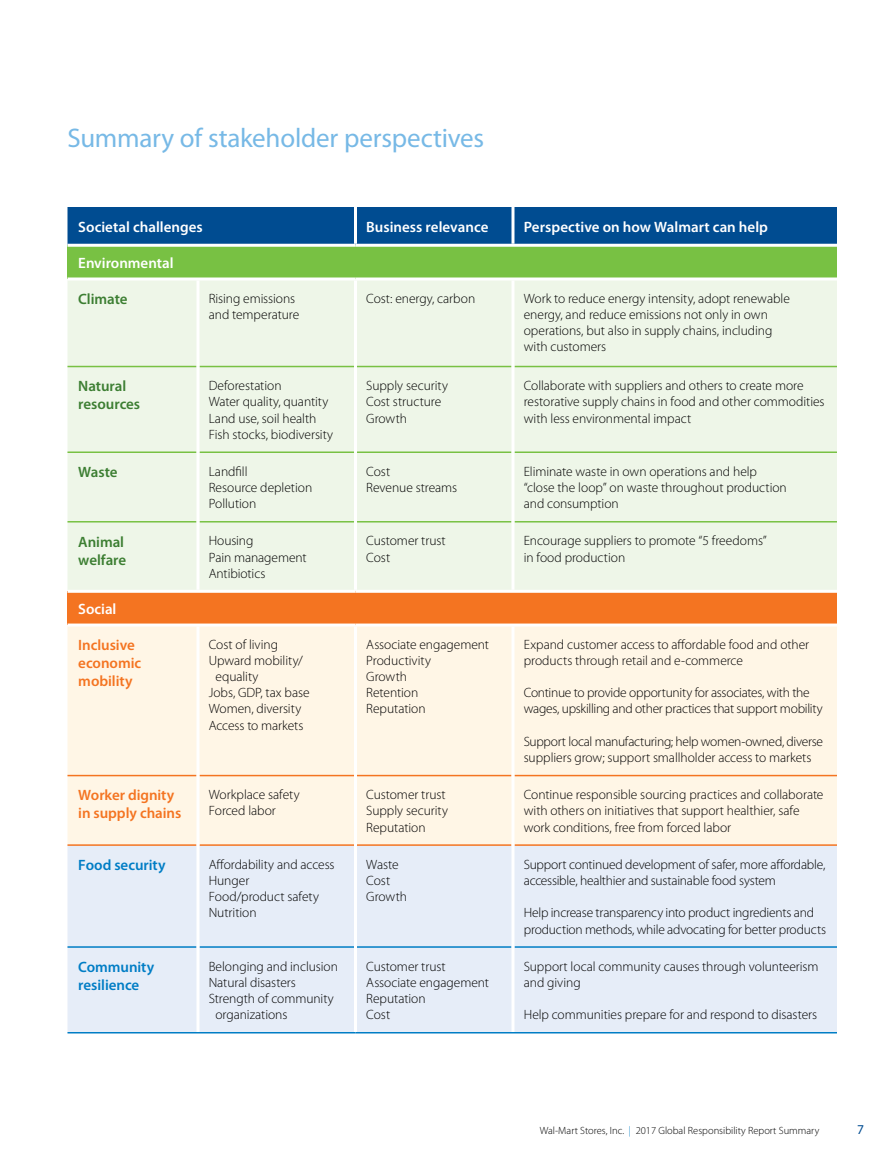
<style>
.page{position:relative;width:891px;height:1161px;background:#fff}
.page>*{position:absolute;margin:0;border:0;box-sizing:border-box;transform-origin:0 0}
.t1{font:27px "Myriad Pro";letter-spacing:-.01em;color:#77b9e6}
.t2{font:600 15px "Myriad Pro";color:#fff}
.t3{font:600 15px/18px "Myriad Pro";letter-spacing:-.005em;color:#f47421}
.t4{font:600 15px/18px "Myriad Pro";letter-spacing:-.005em;color:#3c7e32}
.t5{font:600 15px/18px "Myriad Pro";letter-spacing:-.005em;color:#007dc5}
.t6{font:300 13.5px/16.2px "Myriad Pro";letter-spacing:-.005em;color:#000}
.t7{font:13.5px "Myriad Pro";color:#004c91}
.t8{font:300 10.5px "Myriad Pro";color:#000}
.s1{color:#007dc5}
</style>
<div class="page">
<div style="left:68px;top:207px;width:769px;height:37px;background:#004c91"></div>
<div style="left:68px;top:245px;width:769px;height:34px;background:#78c143"></div>
<div style="left:68px;top:280px;width:769px;height:310px;background:#eef6e8"></div>
<div style="left:68px;top:591px;width:769px;height:34px;background:#f47421"></div>
<div style="left:68px;top:627px;width:769px;height:217px;background:#fff6e6"></div>
<div style="left:68px;top:846px;width:769px;height:186px;background:#e6edf8"></div>
<hr style="left:68px;top:844px;width:128px;height:2px;background:#f47421">
<hr style="left:200px;top:844px;width:154px;height:2px;background:#f47421">
<hr style="left:357px;top:844px;width:155px;height:2px;background:#f47421">
<hr style="left:514px;top:844px;width:323px;height:2px;background:#f47421">
<hr style="left:68px;top:775px;width:128px;height:1px;background:#f47421">
<hr style="left:200px;top:775px;width:154px;height:1px;background:#f47421">
<hr style="left:357px;top:775px;width:155px;height:1px;background:#f47421">
<hr style="left:514px;top:775px;width:323px;height:1px;background:#f47421">
<hr style="left:68px;top:946px;width:128px;height:2px;background:#007dc5">
<hr style="left:200px;top:946px;width:154px;height:2px;background:#007dc5">
<hr style="left:357px;top:946px;width:155px;height:2px;background:#007dc5">
<hr style="left:514px;top:946px;width:323px;height:2px;background:#007dc5">
<hr style="left:68px;top:1032px;width:130px;height:2px;background:#007dc5">
<hr style="left:198px;top:1032px;width:158px;height:2px;background:#007dc5">
<hr style="left:356px;top:1032px;width:157px;height:2px;background:#007dc5">
<hr style="left:513px;top:1032px;width:324px;height:2px;background:#007dc5">
<hr style="left:68px;top:366px;width:128px;height:1px;background:#78c143">
<hr style="left:200px;top:366px;width:154px;height:1px;background:#78c143">
<hr style="left:357px;top:366px;width:155px;height:1px;background:#78c143">
<hr style="left:514px;top:366px;width:323px;height:1px;background:#78c143">
<hr style="left:68px;top:452px;width:128px;height:1px;background:#78c143">
<hr style="left:200px;top:452px;width:154px;height:1px;background:#78c143">
<hr style="left:357px;top:452px;width:155px;height:1px;background:#78c143">
<hr style="left:514px;top:452px;width:323px;height:1px;background:#78c143">
<hr style="left:68px;top:521px;width:128px;height:2px;background:#78c143">
<hr style="left:200px;top:521px;width:154px;height:2px;background:#78c143">
<hr style="left:357px;top:521px;width:155px;height:2px;background:#78c143">
<hr style="left:514px;top:521px;width:323px;height:2px;background:#78c143">
<hr style="left:354px;top:207px;width:3px;height:37px;background:#fff">
<hr style="left:512px;top:207px;width:2px;height:37px;background:#fff">
<hr style="left:196px;top:280px;width:4px;height:87px;background:#f9fbf7">
<hr style="left:354px;top:280px;width:3px;height:87px;background:#fff">
<hr style="left:512px;top:280px;width:2px;height:87px;background:#fff">
<hr style="left:196px;top:367px;width:4px;height:85px;background:#fff">
<hr style="left:354px;top:367px;width:3px;height:85px;background:#fff">
<hr style="left:512px;top:367px;width:2px;height:85px;background:#fff">
<hr style="left:196px;top:452px;width:4px;height:70px;background:#f8fbf6">
<hr style="left:354px;top:452px;width:3px;height:70px;background:#fff">
<hr style="left:512px;top:452px;width:2px;height:70px;background:#fff">
<hr style="left:196px;top:522px;width:4px;height:68px;background:#f8fbf7">
<hr style="left:354px;top:522px;width:3px;height:68px;background:#fff">
<hr style="left:512px;top:522px;width:2px;height:68px;background:#fff">
<hr style="left:196px;top:627px;width:4px;height:149px;background:#fffbf5">
<hr style="left:354px;top:627px;width:3px;height:149px;background:#fff">
<hr style="left:512px;top:627px;width:2px;height:149px;background:#fff">
<hr style="left:196px;top:776px;width:4px;height:69px;background:#fffcf8">
<hr style="left:354px;top:776px;width:3px;height:69px;background:#fff">
<hr style="left:512px;top:776px;width:2px;height:69px;background:#fff">
<hr style="left:196px;top:845px;width:4px;height:102px;background:#fff">
<hr style="left:354px;top:845px;width:3px;height:102px;background:#fff">
<hr style="left:512px;top:845px;width:2px;height:102px;background:#fff">
<hr style="left:196px;top:947px;width:4px;height:85px;background:#f8fafc">
<hr style="left:354px;top:947px;width:3px;height:85px;background:#fff">
<hr style="left:512px;top:947px;width:2px;height:85px;background:#fff">
<hr style="left:68px;top:590px;width:130px;height:3px;background:#fff">
<hr style="left:198px;top:590px;width:158px;height:3px;background:#fff">
<hr style="left:356px;top:590px;width:157px;height:3px;background:#fff">
<hr style="left:513px;top:590px;width:324px;height:3px;background:#fff">
<hr style="left:68px;top:624px;width:130px;height:3px;background:#fff">
<hr style="left:198px;top:624px;width:158px;height:3px;background:#fff">
<hr style="left:356px;top:624px;width:157px;height:3px;background:#fff">
<hr style="left:513px;top:624px;width:324px;height:3px;background:#fff">
<hr style="left:68px;top:244px;width:130px;height:3px;background:#fff">
<hr style="left:198px;top:244px;width:158px;height:3px;background:#fff">
<hr style="left:356px;top:244px;width:157px;height:3px;background:#fff">
<hr style="left:513px;top:244px;width:324px;height:3px;background:#fff">
<hr style="left:68px;top:278px;width:130px;height:2px;background:#fff">
<hr style="left:198px;top:278px;width:158px;height:2px;background:#fff">
<hr style="left:356px;top:278px;width:157px;height:2px;background:#fff">
<hr style="left:513px;top:278px;width:324px;height:2px;background:#fff">
<h1 class="t1" style="left:68px;top:123px;width:418px">Summary of stakeholder perspectives</h1>
<p class="t2" style="left:78px;top:218px;width:126px">Societal challenges</p>
<p class="t2" style="left:366px;top:218px;width:124px">Business relevance</p>
<p class="t2" style="left:524px;top:218px;width:246px">Perspective on how Walmart can help</p>
<p class="t2" style="left:78px;top:254px;width:97px">Environmental</p>
<p class="t4" style="left:78px;top:290px;width:51px">Climate</p>
<p class="t6" style="left:209px;top:290px;width:92px">Rising emissions and temperature</p>
<p class="t6" style="left:366px;top:290px;width:110px">Cost: energy, carbon</p>
<p class="t6" style="left:524px;top:290px;width:268px">Work to reduce energy intensity, adopt renewable energy, and reduce emissions not only in own operations, but also in supply chains, including with customers</p>
<p class="t4" style="left:78px;top:377px;width:63px">Natural resources</p>
<p class="t6" style="left:209px;top:378px;width:126px">Deforestation<br>Water quality, quantity<br>Land use, soil health<br>Fish stocks, biodiversity</p>
<p class="t6" style="left:366px;top:378px;width:83px">Supply security<br>Cost structure<br>Growth</p>
<p class="t6" style="left:524px;top:378px;width:302px">Collaborate with suppliers and others to create more restorative supply chains in food and other commodities with less environmental impact</p>
<p class="t4" style="left:78px;top:463px;width:41px">Waste</p>
<p class="t6" style="left:209px;top:464px;width:105px">Landfill<br>Resource depletion<br>Pollution</p>
<p class="t6" style="left:366px;top:464px;width:92px">Cost<br>Revenue streams</p>
<p class="t6" style="left:524px;top:464px;width:265px">Eliminate waste in own operations and help “close the loop” on waste throughout production and consumption</p>
<p class="t4" style="left:78px;top:533px;width:50px">Animal welfare</p>
<p class="t6" style="left:209px;top:533px;width:99px">Housing<br>Pain management<br>Antibiotics</p>
<p class="t6" style="left:366px;top:533px;width:81px">Customer trust<br>Cost</p>
<p class="t6" style="left:524px;top:533px;width:245px">Encourage suppliers to promote “5 freedoms” in food production</p>
<p class="t2" style="left:78px;top:600px;width:40px">Social</p>
<p class="t3" style="left:78px;top:636px;width:64px">Inclusive economic mobility</p>
<p class="t6" style="left:209px;top:636px;width:71px">Cost of living</p>
<p class="t6" style="left:366px;top:636px;width:124px">Associate engagement<br>Productivity<br>Growth<br>Retention<br>Reputation</p>
<p class="t6" style="left:524px;top:636px;width:287px">Expand customer access to affordable food and other products through retail and e-commerce</p>
<p class="t6" style="left:209px;top:653px;width:96px">Upward mobility/</p>
<p class="t6" style="left:215px;top:669px;width:45px">equality</p>
<p class="t6" style="left:209px;top:685px;width:102px">Jobs, GDP, tax base</p>
<p class="t6" style="left:209px;top:701px;width:94px">Women, diversity</p>
<p class="t6" style="left:209px;top:717px;width:96px">Access to markets</p>
<p class="t6" style="left:524px;top:685px;width:300px">Continue to provide opportunity for associates, with the wages, upskilling and other practices that support mobility</p>
<p class="t6" style="left:524px;top:734px;width:301px">Support local manufacturing; help women-owned, diverse suppliers grow; support smallholder access to markets</p>
<p class="t3" style="left:78px;top:787px;width:104px">Worker dignity in supply chains</p>
<p class="t6" style="left:209px;top:787px;width:92px">Workplace safety<br>Forced labor</p>
<p class="t6" style="left:366px;top:787px;width:83px">Customer trust<br>Supply security<br>Reputation</p>
<p class="t6" style="left:524px;top:787px;width:301px">Continue responsible sourcing practices and collaborate with others on initiatives that support healthier, safe work conditions, free from forced labor</p>
<p class="t5" style="left:78px;top:856px;width:89px">Food security</p>
<p class="t6" style="left:209px;top:856px;width:127px">Affordability and access<br>Hunger<br>Food/product safety<br>Nutrition</p>
<p class="t6" style="left:366px;top:856px;width:42px">Waste<br>Cost<br>Growth</p>
<p class="t6" style="left:524px;top:856px;width:303px">Support continued development of safer, more affordable, accessible, healthier and sustainable food system</p>
<p class="t6" style="left:524px;top:905px;width:304px">Help increase transparency into product ingredients and production methods, while advocating for better products</p>
<p class="t5" style="left:78px;top:958px;width:78px">Community resilience</p>
<p class="t6" style="left:209px;top:958px;width:131px">Belonging and inclusion</p>
<p class="t6" style="left:209px;top:974px;width:89px">Natural disasters</p>
<p class="t6" style="left:209px;top:991px;width:127px">Strength of community</p>
<p class="t6" style="left:215px;top:1007px;width:73px">organizations</p>
<p class="t6" style="left:366px;top:958px;width:124px">Customer trust<br>Associate engagement<br>Reputation<br>Cost</p>
<p class="t6" style="left:524px;top:958px;width:296px">Support local community causes through volunteerism and giving</p>
<p class="t6" style="left:524px;top:1007px;width:295px">Help communities prepare for and respond to disasters</p>
<p class="t8" style="left:540px;top:1125px;width:281px">Wal-Mart Stores, Inc. <span class="s1">|</span> 2017 Global Responsibility Report Summary</p>
<p class="t7" style="left:857px;top:1122px;width:8px">7</p>
</div>
